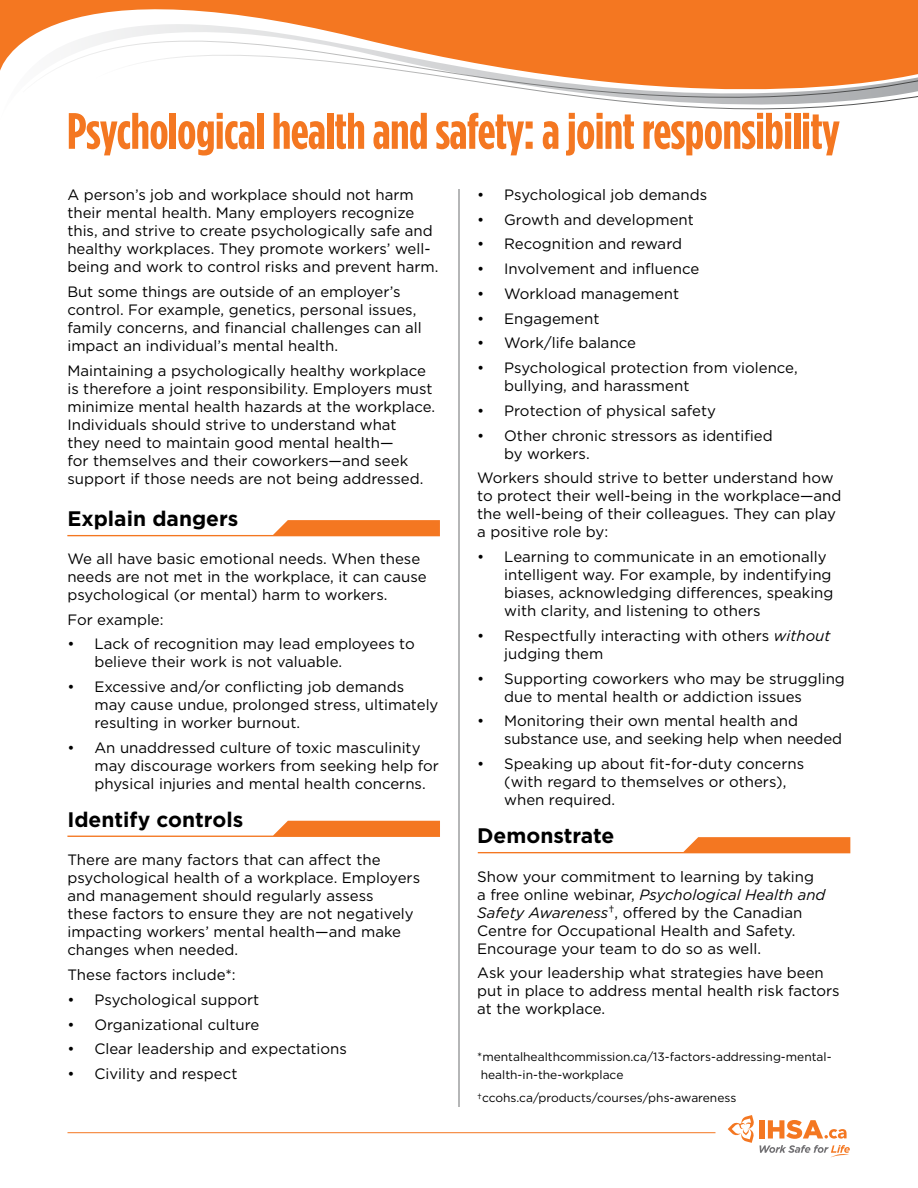
<style>
.page{position:relative;width:918px;height:1188px;background:#fff}
.page>*{position:absolute;margin:0;border:0;box-sizing:border-box;transform-origin:0 0}
.t1{font:700 51px "Gotham Condensed";letter-spacing:-.01em;color:#f47721}
.t2{font:700 21px "Gotham";color:#000}
.t3{font:15px/18px "Gotham";color:#000}
.t4{font:12px/18px "Gotham";color:#000}
.s1{font-style:italic}
</style>
<div class="page">
<svg style="left:0;top:0;width:918px;height:71px;background:#f58a41"></svg>
<svg style="left:22px;top:30px;width:896px;height:41px"></svg>
<svg style="left:66px;top:44px;width:852px;height:66px"></svg>
<hr style="left:459px;top:189px;width:1px;height:918px;background:#6d6e71">
<hr style="left:68px;top:1132px;width:648px;height:1px;background:#f47721">
<svg style="left:728px;top:1115px;width:26px;height:28px"></svg>
<div style="left:759px;top:1120px;width:6px;height:19px;background:#f47721"></div>
<svg style="left:760px;top:1145px;width:90px;height:13px"></svg>
<svg style="left:768px;top:1120px;width:79px;height:19px"></svg>
<svg style="left:478px;top:837px;width:372px;height:16px"></svg>
<svg style="left:67px;top:520px;width:373px;height:16px"></svg>
<svg style="left:67px;top:821px;width:373px;height:16px"></svg>
<h1 class="t1" style="left:67px;top:101px;width:775px">Psychological health and safety: a joint responsibility</h1>
<p class="t3" style="left:477px;top:185px;width:231px">• Psychological job demands</p>
<p class="t3" style="left:477px;top:210px;width:218px">• Growth and development</p>
<p class="t3" style="left:477px;top:235px;width:206px">• Recognition and reward</p>
<p class="t3" style="left:477px;top:260px;width:224px">• Involvement and influence</p>
<p class="t3" style="left:477px;top:284px;width:203px">• Workload management</p>
<p class="t3" style="left:477px;top:309px;width:124px">• Engagement</p>
<p class="t3" style="left:477px;top:334px;width:160px">• Work/life balance</p>
<p class="t3" style="left:504px;top:359px;width:295px;text-indent:-27px">• Psychological protection from violence, bullying, and harassment</p>
<p class="t3" style="left:477px;top:401px;width:240px">• Protection of physical safety</p>
<p class="t3" style="left:504px;top:426px;width:270px;text-indent:-27px">• Other chronic stressors as identified by workers.</p>
<p class="t3" style="left:477px;top:469px;width:366px">Workers should strive to better understand how to protect their well-being in the workplace—and the well-being of their colleagues. They can play a positive role by:</p>
<p class="t3" style="left:504px;top:548px;width:331px;text-indent:-27px">• Learning to communicate in an emotionally intelligent way. For example, by indentifying biases, acknowledging differences, speaking with clarity, and listening to others</p>
<p class="t3" style="left:504px;top:626px;width:328px;text-indent:-27px">• Respectfully interacting with others <span class="s1">without </span>judging them</p>
<p class="t3" style="left:504px;top:669px;width:342px;text-indent:-27px">• Supporting coworkers who may be struggling due to mental health or addiction issues</p>
<p class="t3" style="left:504px;top:712px;width:339px;text-indent:-27px">• Monitoring their own mental health and substance use, and seeking help when needed</p>
<p class="t3" style="left:504px;top:755px;width:301px;text-indent:-27px">• Speaking up about fit-for-duty concerns (with regard to themselves or others), when required.</p>
<h2 class="t2" style="left:477px;top:822px;width:139px">Demonstrate</h2>
<p class="t3" style="left:477px;top:867px;width:350px">Show your commitment to learning by taking a free online webinar, <span class="s1">Psychological Health and Safety Awareness</span>†, offered by the Canadian Centre for Occupational Health and Safety.<br>Encourage your team to do so as well.</p>
<p class="t3" style="left:477px;top:964px;width:364px">Ask your leadership what strategies have been put in place to address mental health risk factors at the workplace.</p>
<p class="t3" style="left:67px;top:186px;width:373px">A person’s job and workplace should not harm their mental health. Many employers recognize this, and strive to create psychologically safe and healthy workplaces. They promote workers’ well&shy;being and work to control risks and prevent harm.</p>
<p class="t3" style="left:67px;top:282px;width:356px">But some things are outside of an employer’s control. For example, genetics, personal issues, family concerns, and financial challenges can all impact an individual’s mental health.</p>
<p class="t3" style="left:67px;top:361px;width:369px">Maintaining a psychologically healthy workplace is therefore a joint responsibility. Employers must minimize mental health hazards at the workplace.<br>Individuals should strive to understand what<br>they need to maintain good mental health—<br>for themselves and their coworkers—and seek support if those needs are not being addressed.</p>
<h2 class="t2" style="left:67px;top:504px;width:173px">Explain dangers</h2>
<p class="t3" style="left:67px;top:549px;width:361px">We all have basic emotional needs. When these needs are not met in the workplace, it can cause psychological (or mental) harm to workers.</p>
<p class="t3" style="left:67px;top:610px;width:98px">For example:</p>
<p class="t3" style="left:94px;top:635px;width:322px;text-indent:-27px">• Lack of recognition may lead employees to believe their work is not valuable.</p>
<p class="t3" style="left:94px;top:677px;width:346px;text-indent:-27px">• Excessive and/or conflicting job demands may cause undue, prolonged stress, ultimately resulting in worker burnout.</p>
<p class="t3" style="left:94px;top:738px;width:346px;text-indent:-27px">• An unaddressed culture of toxic masculinity may discourage workers from seeking help for physical injuries and mental health concerns.</p>
<h2 class="t2" style="left:67px;top:806px;width:177px">Identify controls</h2>
<p class="t3" style="left:67px;top:851px;width:354px">There are many factors that can affect the psychological health of a workplace. Employers and management should regularly assess<br>these factors to ensure they are not negatively impacting workers’ mental health—and make changes when needed.</p>
<p class="t3" style="left:67px;top:965px;width:170px">These factors include*:</p>
<p class="t3" style="left:67px;top:990px;width:193px">• Psychological support</p>
<p class="t3" style="left:67px;top:1015px;width:194px">• Organizational culture</p>
<p class="t3" style="left:67px;top:1040px;width:281px">• Clear leadership and expectations</p>
<p class="t3" style="left:67px;top:1064px;width:172px">• Civility and respect</p>
<p class="t4" style="left:477px;top:1048px;width:356px">*mentalhealthcommission.ca/13-factors-addressing-mental&shy;health-in-the-workplace</p>
<p class="t4" style="left:477px;top:1089px;width:261px">†ccohs.ca/products/courses/phs-awareness</p>
</div>
